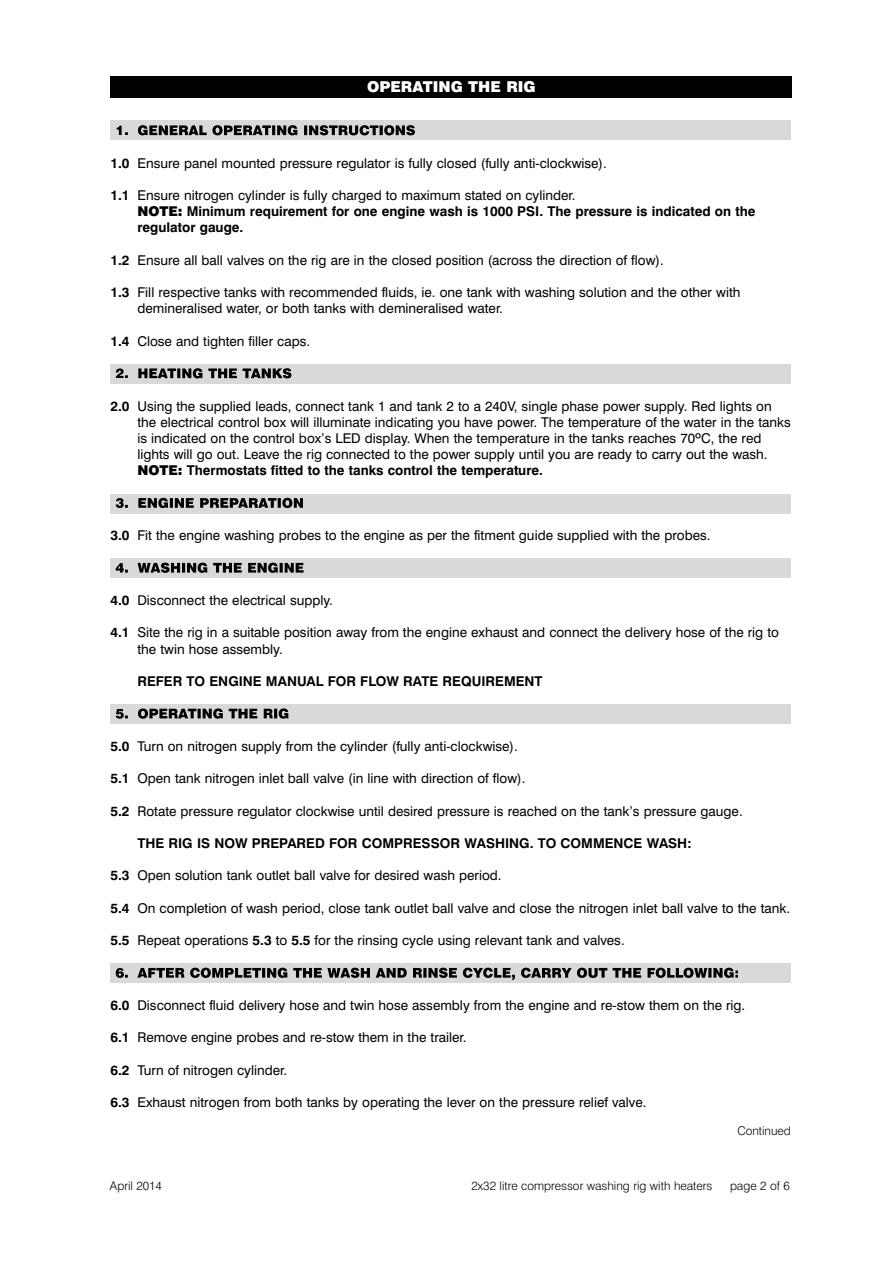
<style>
.page{position:relative;width:893px;height:1263px;background:#fff}
.page>*{position:absolute;margin:0;border:0;box-sizing:border-box;transform-origin:0 0}
.t1{font:900 15px "Swiss 721 BT";color:#fff}
.t2{font:13.5px/16.2px "Swiss 721 BT";color:#000}
.t3{font:700 13.5px/16.2px "Swiss 721 BT";color:#000}
.t4{font:300 12px "Swiss 721 BT";color:#000}
.s1{font-weight:400}
.s2{font-weight:900}
.s3{font-weight:500}
.s4{font-weight:700}
</style>
<div class="page">
<div style="left:111px;top:77px;width:681px;height:21px;background:#000"></div>
<div style="left:111px;top:120px;width:680px;height:20px;background:#d9d9d9"></div>
<svg style="left:138px;top:125px;width:200px;height:10px"></svg>
<svg style="left:117px;top:126px;width:11px;height:9px"></svg>
<div style="left:111px;top:364px;width:680px;height:19px;background:#d9d9d9"></div>
<svg style="left:138px;top:368px;width:153px;height:10px"></svg>
<svg style="left:116px;top:368px;width:12px;height:10px"></svg>
<div style="left:111px;top:494px;width:680px;height:20px;background:#d9d9d9"></div>
<svg style="left:138px;top:498px;width:165px;height:10px"></svg>
<svg style="left:116px;top:498px;width:12px;height:10px"></svg>
<div style="left:111px;top:558px;width:680px;height:20px;background:#d9d9d9"></div>
<svg style="left:138px;top:563px;width:166px;height:10px"></svg>
<svg style="left:116px;top:563px;width:12px;height:10px"></svg>
<div style="left:111px;top:704px;width:680px;height:20px;background:#d9d9d9"></div>
<svg style="left:138px;top:708px;width:150px;height:11px"></svg>
<svg style="left:116px;top:709px;width:12px;height:10px"></svg>
<svg style="left:111px;top:963px;width:680px;height:20px;fill:#d9d9d9"></svg>
<svg style="left:137px;top:968px;width:233px;height:10px"></svg>
<svg style="left:116px;top:968px;width:12px;height:10px"></svg>
<p class="t1" style="left:367px;top:81px;width:170px">OPERATING THE RIG</p>
<p class="t3" style="left:110px;top:156px;width:21px">1.0</p>
<p class="t3" style="left:110px;top:188px;width:21px">1.1</p>
<p class="t3" style="left:110px;top:253px;width:21px">1.2</p>
<p class="t3" style="left:110px;top:286px;width:21px">1.3</p>
<p class="t3" style="left:110px;top:334px;width:21px">1.4</p>
<p class="t2" style="left:137px;top:156px;width:471px">Ensure panel mounted pressure regulator is fully closed (fully anti-clockwise).</p>
<p class="t3" style="left:137px;top:188px;width:620px"><span class="s1">Ensure nitrogen cylinder is fully charged to maximum stated on cylinder.<br></span><span class="s2">NOTE:</span> Minimum requirement for one engine wash is 1000 PSI. The pressure is indicated on the regulator gauge.</p>
<p class="t2" style="left:137px;top:253px;width:528px">Ensure all ball valves on the rig are in the closed position (across the direction of flow).</p>
<p class="t2" style="left:137px;top:286px;width:604px">Fill respective tanks with recommended fluids, ie. one tank with washing solution and the other with demineralised water, or both tanks with demineralised water.</p>
<p class="t2" style="left:137px;top:334px;width:174px">Close and tighten filler caps.</p>
<p class="t3" style="left:110px;top:399px;width:21px">2.0</p>
<p class="t2" style="left:137px;top:399px;width:655px">Using the supplied leads, connect tank 1 and tank 2 to a 240V, single phase power supply. Red lights on the electrical control box will illuminate indicating you have power. The temperature of the water in the tanks is indicated on the control box’s LED display. When the temperature in the tanks reaches 70<span class="s3">º</span>C, the red lights will go out. Leave the rig connected to the power supply until you are ready to carry out the wash.<br><span class="s2">NOTE:</span> <span class="s4">Thermostats fitted to the tanks control the temperature.</span></p>
<p class="t3" style="left:110px;top:529px;width:21px">3.0</p>
<p class="t2" style="left:137px;top:529px;width:575px">Fit the engine washing probes to the engine as per the fitment guide supplied with the probes.</p>
<p class="t3" style="left:110px;top:593px;width:21px">4.0</p>
<p class="t3" style="left:110px;top:626px;width:21px">4.1</p>
<p class="t2" style="left:137px;top:593px;width:197px">Disconnect the electrical supply.</p>
<p class="t2" style="left:137px;top:626px;width:643px">Site the rig in a suitable position away from the engine exhaust and connect the delivery hose of the rig to the twin hose assembly.</p>
<p class="t3" style="left:137px;top:674px;width:407px">REFER TO ENGINE MANUAL FOR FLOW RATE REQUIREMENT</p>
<p class="t3" style="left:110px;top:739px;width:21px">5.0</p>
<p class="t3" style="left:110px;top:772px;width:21px">5.1</p>
<p class="t3" style="left:110px;top:804px;width:21px">5.2</p>
<p class="t3" style="left:110px;top:869px;width:21px">5.3</p>
<p class="t3" style="left:110px;top:901px;width:21px">5.4</p>
<p class="t3" style="left:110px;top:934px;width:21px">5.5</p>
<p class="t2" style="left:137px;top:739px;width:382px">Turn on nitrogen supply from the cylinder (fully anti-clockwise).</p>
<p class="t2" style="left:137px;top:772px;width:389px">Open tank nitrogen inlet ball valve (in line with direction of flow).</p>
<p class="t2" style="left:137px;top:804px;width:607px">Rotate pressure regulator clockwise until desired pressure is reached on the tank’s pressure gauge.</p>
<p class="t3" style="left:137px;top:836px;width:555px">THE RIG IS NOW PREPARED FOR COMPRESSOR WASHING. TO COMMENCE WASH:</p>
<p class="t2" style="left:137px;top:869px;width:366px">Open solution tank outlet ball valve for desired wash period.</p>
<p class="t2" style="left:137px;top:901px;width:654px">On completion of wash period, close tank outlet ball valve and close the nitrogen inlet ball valve to the tank.</p>
<p class="t2" style="left:137px;top:934px;width:489px">Repeat operations <span class="s4">5.3</span> to <span class="s4">5.5</span> for the rinsing cycle using relevant tank and valves.</p>
<p class="t3" style="left:110px;top:998px;width:21px">6.0</p>
<p class="t3" style="left:110px;top:1031px;width:21px">6.1</p>
<p class="t3" style="left:110px;top:1063px;width:21px">6.2</p>
<p class="t3" style="left:110px;top:1096px;width:21px">6.3</p>
<p class="t2" style="left:137px;top:998px;width:609px">Disconnect fluid delivery hose and twin hose assembly from the engine and re-stow them on the rig.</p>
<p class="t2" style="left:137px;top:1031px;width:331px">Remove engine probes and re-stow them in the trailer.</p>
<p class="t2" style="left:137px;top:1063px;width:151px">Turn of nitrogen cylinder.</p>
<p class="t2" style="left:137px;top:1096px;width:510px">Exhaust nitrogen from both tanks by operating the lever on the pressure relief valve.</p>
<p class="t4" style="left:737px;top:1126px;width:55px">Continued</p>
<p class="t4" style="left:110px;top:1182px;width:54px">April 2014</p>
<p class="t4" style="left:472px;top:1182px;width:242px">2x32 litre compressor washing rig with heaters</p>
<p class="t4" style="left:730px;top:1182px;width:61px">page 2 of 6</p>
</div>
